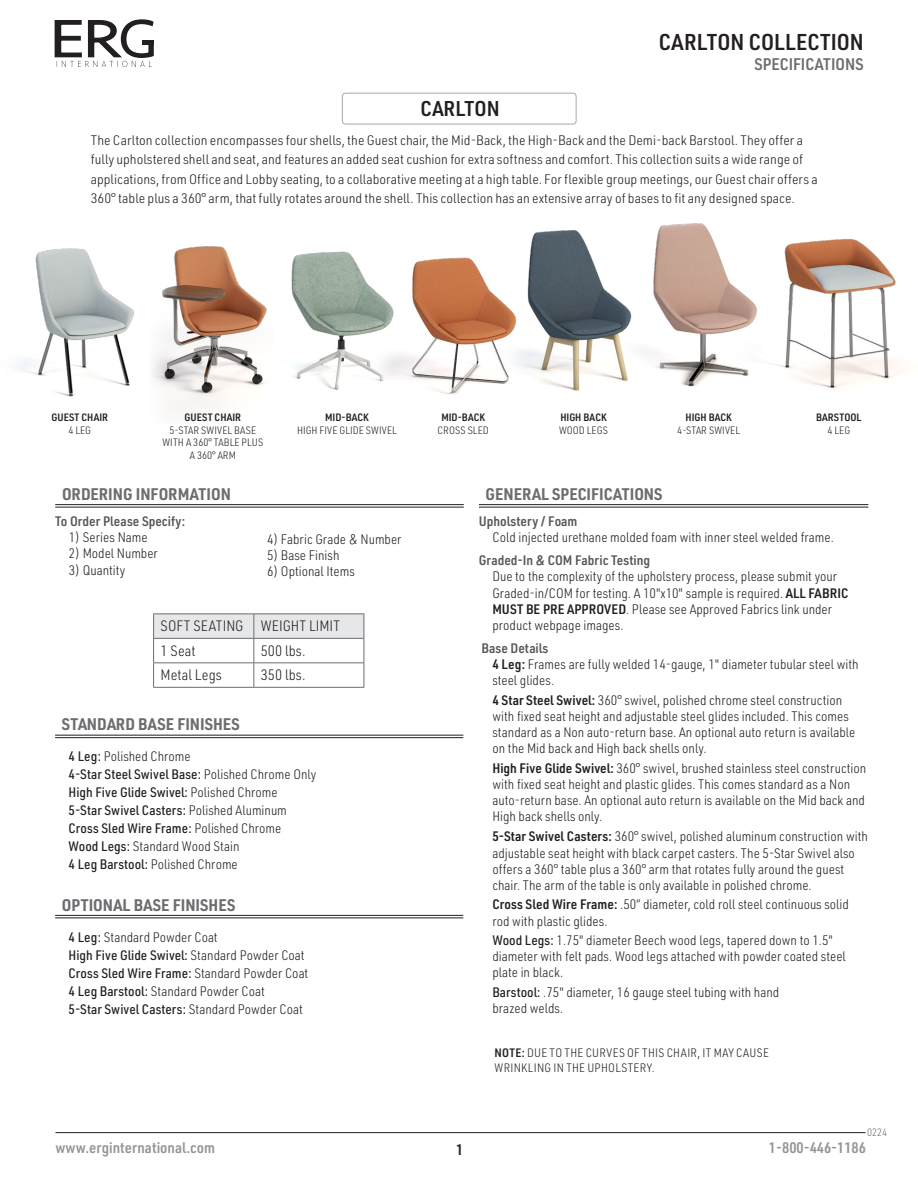
<style>
.page{position:relative;width:918px;height:1188px;background:#fff}
.page>*{position:absolute;margin:0;border:0;box-sizing:border-box;transform-origin:0 0}
.H_LT_PG_Header{font:600 22.5px "URWDIN Semi Cond";letter-spacing:.01em;color:#231f20}
.New_Intro_text{font:600 21px "URWDIN Semi Cond";letter-spacing:.005em;color:#231f20}
.NEW_Subhead_rule_below{font:700 16.5px "URWDIN Semi Cond";color:#6c6d70}
.H_LT_PG_Header-2{font:600 16.5px "URWDIN Semi Cond";color:#6c6d70}
.t1{font:600 15px "URWDIN Semi Cond";color:#939598}
.t2{font:600 15px "URWDIN Semi Cond";color:#231f20}
.Price_Cols_ProdSpec{font:300 14.85px "URWDIN Semi Cond";color:#231f20}
.New_List_text{font:300 13.5px/16.2px "URWDIN Semi Cond";color:#231f20}
.New_Intro_text-2{font:300 13.5px/19.5px "URWDIN Semi Cond";color:#231f20;scale:1.05 1}
.New_List_text-2{font:500 13.5px "URWDIN Semi Cond";color:#231f20}
.New_Intro_text-3{font:300 13.5px "URWDIN Semi Cond";color:#231f20}
.New_Subhead_9pt_80{font:600 13.5px "URWDIN Semi Cond";color:#57585a}
.C_pictorial_specpg_text{font:300 12px/14.4px "URWDIN Semi Cond";letter-spacing:.03em;color:#231f20}
.NEW_Callout_7_point{font:300 10.5px/12.6px "URWDIN Semi Cond";color:#231f20;text-align:center}
.NEW_Callout_7_point-2{font:600 10.5px "URWDIN Semi Cond";color:#231f20}
.t3{font:300 10.5px "URWDIN Semi Cond";color:#6c6d70}
.s1{font-weight:500}
.s2{font-weight:300}
.s3{font-weight:600}
</style>
<div class="page">
<hr style="left:56px;top:1132px;width:810px;height:1px;background:#231f20">
<svg style="left:54px;top:19px;width:100px;height:48px"></svg>
<div style="left:143px;top:40px;width:11px;height:5px;background:#231f20"></div>
<div style="left:342px;top:93px;width:235px;height:31px;border:1px solid #a8a9ad;border-radius:3px"></div>
<img style="left:17px;top:248px;width:117px;height:149px">
<img style="left:291px;top:251px;width:72px;height:139px">
<img style="left:363px;top:257px;width:110px;height:138px">
<img style="left:153px;top:246px;width:114px;height:167px">
<img style="left:704px;top:225px;width:30px;height:154px">
<img style="left:734px;top:239px;width:171px;height:150px">
<hr style="left:479px;top:504px;width:389px;height:1px;background:#231f20">
<hr style="left:479px;top:507px;width:389px;height:1px;background:#231f20">
<hr style="left:55px;top:504px;width:409px;height:1px;background:#231f20">
<hr style="left:55px;top:507px;width:409px;height:1px;background:#231f20">
<svg style="left:153px;top:614px;width:212px;height:73px"></svg>
<hr style="left:153px;top:687px;width:101px;height:1px;background:#6c6d70">
<hr style="left:254px;top:687px;width:110px;height:1px;background:#6c6d70">
<hr style="left:55px;top:735px;width:408px;height:1px;background:#231f20">
<hr style="left:55px;top:737px;width:408px;height:1px;background:#231f20">
<hr style="left:55px;top:915px;width:408px;height:1px;background:#231f20">
<hr style="left:55px;top:918px;width:408px;height:1px;background:#231f20">
<img style="left:473px;top:223px;width:231px;height:168px">
<p class="H_LT_PG_Header" style="left:659px;top:27px;width:206px">CARLTON COLLECTION</p>
<p class="H_LT_PG_Header-2" style="left:754px;top:53px;width:111px">SPECIFICATIONS</p>
<p class="New_Intro_text" style="left:421px;top:94px;width:81px">CARLTON</p>
<p class="New_Intro_text-2" style="left:91px;top:130px;width:694px">The Carlton collection encompasses four shells, the Guest chair, the Mid-Back, the High-Back and the Demi-back Barstool. They offer a fully upholstered shell and seat, and features an added seat cushion for extra softness and comfort. This collection suits a wide range of applications, from Office and Lobby seating, to a collaborative meeting at a high table. For flexible group meetings, our Guest chair offers a 360° table plus a 360° arm, that fully rotates around the shell. This collection has an extensive array of bases to fit any designed space.</p>
<p class="NEW_Callout_7_point-2" style="left:51px;top:410px;width:58px">GUEST CHAIR</p>
<p class="NEW_Callout_7_point" style="left:68px;top:423px;width:24px">4 LEG</p>
<p class="NEW_Callout_7_point-2" style="left:185px;top:410px;width:58px">GUEST CHAIR</p>
<p class="NEW_Callout_7_point" style="left:162px;top:423px;width:102px">5-STAR SWIVEL BASE<br>WITH A 360° TABLE PLUS<br>A 360° ARM</p>
<p class="NEW_Callout_7_point-2" style="left:325px;top:410px;width:45px">MID-BACK</p>
<p class="NEW_Callout_7_point" style="left:297px;top:423px;width:101px">HIGH FIVE GLIDE SWIVEL</p>
<p class="NEW_Subhead_rule_below" style="left:62px;top:483px;width:171px">ORDERING INFORMATION</p>
<p class="New_Subhead_9pt_80" style="left:55px;top:512px;width:132px">To Order Please Specify:</p>
<p class="New_Intro_text-3" style="left:69px;top:529px;width:81px">1) Series Name</p>
<p class="New_Intro_text-3" style="left:69px;top:545px;width:91px">2) Model Number</p>
<p class="New_Intro_text-3" style="left:69px;top:561px;width:58px">3) Quantity</p>
<p class="New_Intro_text-3" style="left:267px;top:530px;width:136px">4) Fabric Grade &amp; Number</p>
<p class="New_Intro_text-3" style="left:267px;top:546px;width:74px">5) Base Finish</p>
<p class="New_Intro_text-3" style="left:267px;top:562px;width:89px">6) Optional Items</p>
<p class="Price_Cols_ProdSpec" style="left:161px;top:616px;width:84px">SOFT SEATING</p>
<p class="Price_Cols_ProdSpec" style="left:261px;top:616px;width:81px">WEIGHT LIMIT</p>
<p class="Price_Cols_ProdSpec" style="left:161px;top:641px;width:37px">1 Seat</p>
<p class="Price_Cols_ProdSpec" style="left:261px;top:641px;width:46px">500 lbs.</p>
<p class="Price_Cols_ProdSpec" style="left:161px;top:665px;width:63px">Metal Legs</p>
<p class="Price_Cols_ProdSpec" style="left:261px;top:665px;width:46px">350 lbs.</p>
<p class="NEW_Subhead_rule_below" style="left:62px;top:713px;width:180px">STANDARD BASE FINISHES</p>
<p class="New_List_text" style="left:69px;top:748px;width:124px"><span class="s1">4 Leg:</span> Polished Chrome</p>
<p class="New_List_text-2" style="left:69px;top:766px;width:249px">4-Star Steel Swivel Base: <span class="s2">Polished Chrome Only</span></p>
<p class="New_List_text-2" style="left:69px;top:784px;width:211px">High Five Glide Swivel: <span class="s2">Polished Chrome</span></p>
<p class="New_List_text-2" style="left:69px;top:802px;width:220px">5-Star Swivel Casters: <span class="s2">Polished Aluminum</span></p>
<p class="New_List_text-2" style="left:69px;top:820px;width:214px">Cross Sled Wire Frame: <span class="s2">Polished Chrome</span></p>
<p class="New_List_text" style="left:69px;top:838px;width:172px"><span class="s1">Wood Legs:</span> Standard Wood Stain</p>
<p class="New_List_text" style="left:69px;top:856px;width:171px"><span class="s1">4 Leg Barstool:</span> Polished Chrome</p>
<p class="NEW_Subhead_rule_below" style="left:62px;top:893px;width:175px">OPTIONAL BASE FINISHES</p>
<p class="New_List_text" style="left:69px;top:928px;width:151px"><span class="s1">4 Leg:</span> Standard Powder Coat</p>
<p class="New_List_text-2" style="left:69px;top:946px;width:238px">High Five Glide Swivel: <span class="s2">Standard Powder Coat</span></p>
<p class="New_List_text-2" style="left:69px;top:964px;width:241px">Cross Sled Wire Frame: <span class="s2">Standard Powder Coat</span></p>
<p class="New_List_text" style="left:69px;top:982px;width:198px"><span class="s1">4 Leg Barstool:</span> Standard Powder Coat</p>
<p class="New_List_text-2" style="left:69px;top:1000px;width:236px">5-Star Swivel Casters: <span class="s2">Standard Powder Coat</span></p>
<p class="NEW_Callout_7_point-2" style="left:441px;top:410px;width:45px">MID-BACK</p>
<p class="NEW_Callout_7_point" style="left:438px;top:423px;width:53px">CROSS SLED</p>
<p class="NEW_Callout_7_point-2" style="left:560px;top:410px;width:48px">HIGH BACK</p>
<p class="NEW_Callout_7_point" style="left:559px;top:423px;width:50px">WOOD LEGS</p>
<p class="NEW_Callout_7_point-2" style="left:686px;top:410px;width:48px">HIGH BACK</p>
<p class="NEW_Callout_7_point" style="left:677px;top:423px;width:64px">4-STAR SWIVEL</p>
<p class="NEW_Callout_7_point-2" style="left:816px;top:410px;width:47px">BARSTOOL</p>
<p class="NEW_Callout_7_point" style="left:827px;top:423px;width:24px">4 LEG</p>
<p class="NEW_Subhead_rule_below" style="left:486px;top:483px;width:178px">GENERAL SPECIFICATIONS</p>
<p class="New_Subhead_9pt_80" style="left:479px;top:512px;width:100px">Upholstery / Foam</p>
<p class="New_List_text" style="left:492px;top:529px;width:343px">Cold injected urethane molded foam with inner steel welded frame.</p>
<p class="New_Subhead_9pt_80" style="left:479px;top:551px;width:173px">Graded-In &amp; COM Fabric Testing</p>
<p class="New_List_text" style="left:492px;top:568px;width:357px">Due to the complexity of the upholstery process, please submit your Graded-in/COM for testing. A 10"x10" sample is required. <span class="s3">ALL FABRIC MUST BE PRE APPROVED</span>. Please see Approved Fabrics link under product webpage images.</p>
<p class="New_Subhead_9pt_80" style="left:482px;top:639px;width:68px">Base Details</p>
<p class="New_List_text" style="left:492px;top:656px;width:368px"><span class="s3">4 Leg:</span> Frames are fully welded 14-gauge, 1" diameter tubular steel with steel glides.</p>
<p class="New_List_text" style="left:492px;top:691px;width:365px"><span class="s3">4 Star Steel Swivel:</span> 360° swivel, polished chrome steel construction with fixed seat height and adjustable steel glides included. This comes standard as a Non auto-return base. An optional auto return is available on the Mid back and High back shells only.</p>
<p class="New_List_text" style="left:492px;top:759px;width:375px"><span class="s3">High Five Glide Swivel:</span> 360° swivel, brushed stainless steel construction with fixed seat height and plastic glides. This comes standard as a Non auto-return base. An optional auto return is available on the Mid back and High back shells only.</p>
<p class="New_List_text" style="left:492px;top:828px;width:377px"><span class="s3">5-Star Swivel Casters:</span> 360° swivel, polished aluminum construction with</p>
<p class="New_List_text" style="left:492px;top:844px;width:364px">adjustable seat height with black carpet casters. The 5-Star Swivel also offers a 360° table plus a 360° arm that rotates fully around the guest chair. The arm of the table is only available in polished chrome.</p>
<p class="New_List_text" style="left:492px;top:896px;width:358px"><span class="s3">Cross Sled Wire Frame:</span> .50” diameter, cold roll steel continuous solid rod with plastic glides.</p>
<p class="New_List_text" style="left:492px;top:932px;width:355px"><span class="s1">Wood Legs:</span> 1.75" diameter Beech wood legs, tapered down to 1.5" diameter with felt pads. Wood legs attached with powder coated steel plate in black.</p>
<p class="New_List_text" style="left:492px;top:984px;width:288px"><span class="s1">Barstool:</span> .75" diameter, 16 gauge steel tubing with hand brazed welds.</p>
<p class="C_pictorial_specpg_text" style="left:495px;top:1045px;width:276px"><span class="s3">NOTE:</span> DUE TO THE CURVES OF THIS CHAIR, IT MAY CAUSE<br>WRINKLING IN THE UPHOLSTERY.</p>
<p class="t3" style="left:867px;top:1125px;width:22px">0224</p>
<p class="t1" style="left:56px;top:1138px;width:161px">www.erginternational.com</p>
<p class="t1" style="left:769px;top:1138px;width:99px">1-800-446-1186</p>
<p class="t2" style="left:456px;top:1139px;width:9px">1</p>
</div>
